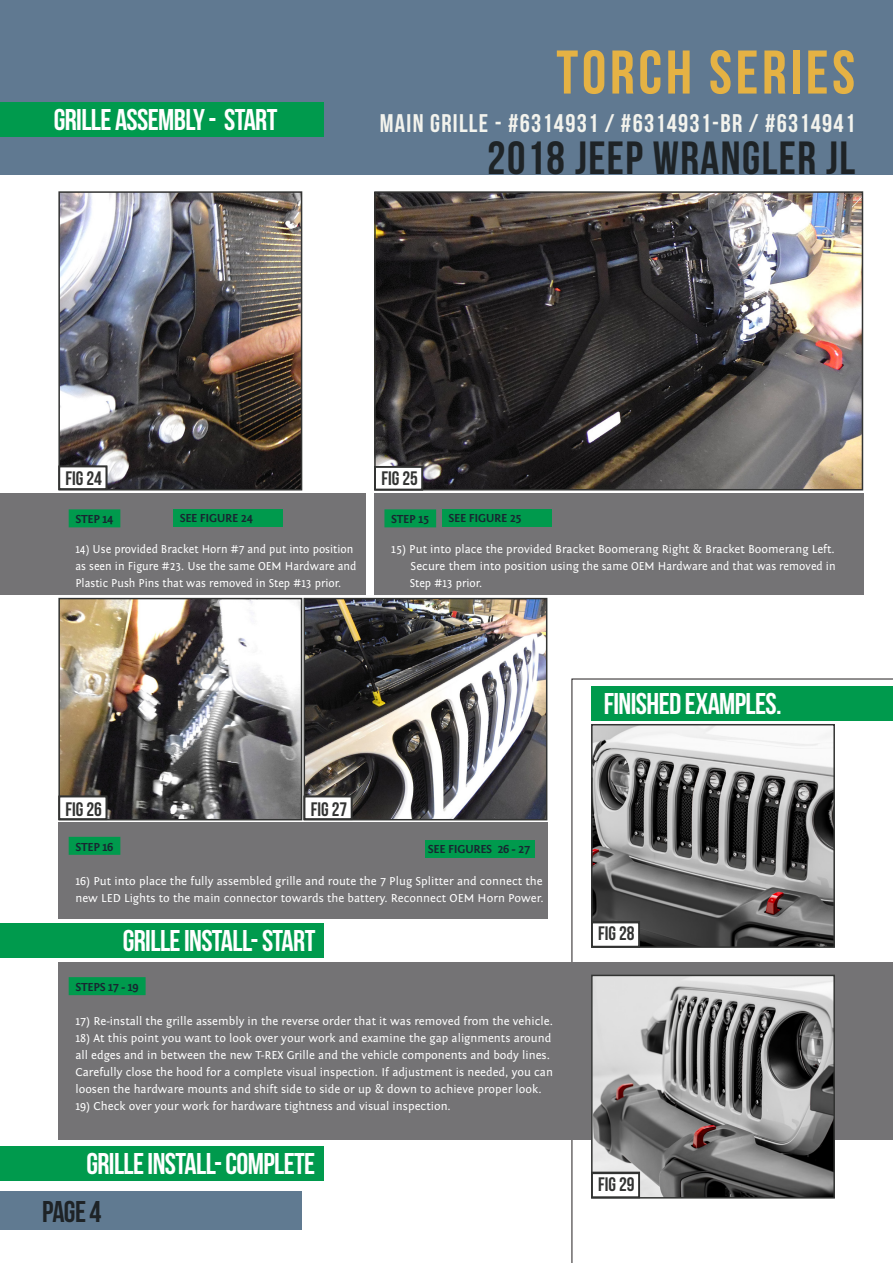
<style>
.page{position:relative;width:893px;height:1263px;background:#fff}
.page>*{position:absolute;margin:0;border:0;box-sizing:border-box;transform-origin:0 0}
.Car_name{font:61.5px "Bebas Neue";letter-spacing:.06em;color:#e5b244}
.Car_name-2{font:46.5px "Bebas Neue";letter-spacing:.03em;color:#1e2326}
.Tech_data_title{font:30px "Bebas Neue";letter-spacing:-.02em;color:#fff}
.Tech_data_title-2{font:30px "Bebas Neue";color:#1e2326}
.Car_name-3{font:25.5px "Bebas Neue";letter-spacing:.05em;color:#f3f3ed}
.Normal_text{font:19.5px "Bebas Neue";color:#323332}
.Normal_text-2{font:12px/17px "Fontin Sans";color:#fff}
.Normal_text-3{font:12px/17px "Fontin Sans";color:#fff;scale:.95 1}
.Tech_data_title-3{font:700 12px "Fontin Sans";letter-spacing:-.02em;color:#182631}
.Subtitle_normal{font:700 12px "Fontin Sans";letter-spacing:-.02em;color:#182631}
</style>
<div class="page">
<div style="left:0;top:1191px;width:301px;height:39px;background:#607a91"></div>
<svg style="left:571px;top:678px;width:322px;height:585px"></svg>
<div style="left:58px;top:962px;width:835px;height:177px;background:#747375"></div>
<img style="left:377px;top:194px;width:483px;height:293px">
<div style="left:374px;top:191px;width:489px;height:299px;border:2px solid #323332"></div>
<div style="left:374px;top:466px;width:49px;height:24px;background:#fff"></div>
<div style="left:374px;top:466px;width:49px;height:24px;border:2px solid #323332"></div>
<img style="left:61px;top:194px;width:238px;height:293px">
<div style="left:58px;top:191px;width:244px;height:299px;border:2px solid #323332"></div>
<div style="left:59px;top:466px;width:48px;height:24px;background:#fff"></div>
<div style="left:58px;top:465px;width:49px;height:25px;border:2px solid #323332"></div>
<img style="left:61px;top:601px;width:238px;height:216px">
<div style="left:58px;top:598px;width:244px;height:222px;border:2px solid #323332"></div>
<div style="left:59px;top:796px;width:48px;height:24px;background:#fff"></div>
<div style="left:58px;top:795px;width:49px;height:25px;border:2px solid #323332"></div>
<img style="left:307px;top:601px;width:237px;height:216px">
<div style="left:304px;top:598px;width:243px;height:222px;border:2px solid #323332"></div>
<div style="left:304px;top:796px;width:48px;height:24px;background:#fff"></div>
<div style="left:304px;top:795px;width:48px;height:25px;border:2px solid #323332"></div>
<img style="left:594px;top:727px;width:238px;height:218px">
<div style="left:591px;top:724px;width:244px;height:224px;border:2px solid #323332"></div>
<div style="left:591px;top:922px;width:49px;height:25px;background:#fff"></div>
<div style="left:591px;top:921px;width:49px;height:26px;border:2px solid #323332"></div>
<img style="left:594px;top:978px;width:238px;height:217px">
<div style="left:591px;top:975px;width:244px;height:223px;border:2px solid #323332"></div>
<div style="left:591px;top:1172px;width:49px;height:26px;background:#fff"></div>
<div style="left:591px;top:1171px;width:49px;height:27px;border:2px solid #323332"></div>
<div style="left:374px;top:493px;width:489px;height:102px;background:#747375"></div>
<div style="left:0;top:493px;width:366px;height:102px;background:#747375"></div>
<div style="left:58px;top:822px;width:489px;height:97px;background:#747375"></div>
<div style="left:384px;top:509px;width:52px;height:18px;background:#009a4d"></div>
<div style="left:69px;top:509px;width:51px;height:18px;background:#009a4d"></div>
<div style="left:69px;top:837px;width:51px;height:18px;background:#009a4d"></div>
<div style="left:442px;top:509px;width:109px;height:18px;background:#009a4d"></div>
<div style="left:173px;top:508px;width:109px;height:18px;background:#009a4d"></div>
<div style="left:425px;top:840px;width:110px;height:18px;background:#009a4d"></div>
<div style="left:69px;top:977px;width:77px;height:18px;background:#009a4d"></div>
<div style="left:0;top:0;width:893px;height:174px;background:#607991"></div>
<div style="left:0;top:102px;width:323px;height:34px;background:#009a4d"></div>
<div style="left:591px;top:686px;width:302px;height:34px;background:#009a4d"></div>
<div style="left:1px;top:923px;width:323px;height:34px;background:#009a4d"></div>
<div style="left:1px;top:1146px;width:323px;height:34px;background:#009a4d"></div>
<p class="Tech_data_title" style="left:54px;top:103px;width:225px">GRILLE ASSEMBLY - START</p>
<p class="Car_name" style="left:556px;top:39px;width:300px">TORCH SERIES</p>
<p class="Car_name-3" style="left:380px;top:109px;width:477px">MAIN GRILLE - #6314931 / #6314931-BR / #6314941</p>
<p class="Car_name-2" style="left:487px;top:133px;width:369px">2018 JEEP WRANGLER JL</p>
<p class="Normal_text" style="left:66px;top:467px;width:38px">FIG 24</p>
<p class="Normal_text" style="left:381px;top:467px;width:38px">FIG 25</p>
<p class="Tech_data_title-3" style="left:180px;top:511px;width:75px">SEE FIGURE 24</p>
<p class="Tech_data_title-3" style="left:449px;top:512px;width:75px">SEE FIGURE 25</p>
<p class="Subtitle_normal" style="left:75px;top:512px;width:39px">STEP 14</p>
<p class="Normal_text-3" style="left:75px;top:541px;width:297px">14) Use provided Bracket Horn #7 and put into position as seen in Figure #23. Use the same OEM Hardware and<br>Plastic Push Pins that was removed in Step #13 prior.</p>
<p class="Subtitle_normal" style="left:391px;top:512px;width:39px">STEP 15</p>
<p class="Normal_text-2" style="left:410px;top:541px;width:427px;text-align:justify;text-indent:-18px">15) Put into place the provided Bracket Boomerang Right &amp; Bracket Boomerang Left.<br>Secure them into position using the same OEM Hardware and that was removed in Step #13 prior.</p>
<p class="Normal_text" style="left:66px;top:799px;width:38px">FIG 26</p>
<p class="Normal_text" style="left:311px;top:799px;width:38px">FIG 27</p>
<p class="Subtitle_normal" style="left:75px;top:840px;width:39px">STEP 16</p>
<p class="Normal_text-2" style="left:75px;top:872px;width:470px">16) Put into place the fully assembled grille and route the 7 Plug Splitter and connect the new LED Lights to the main connector towards the battery. Reconnect OEM Horn Power.</p>
<p class="Tech_data_title-3" style="left:428px;top:843px;width:104px">SEE FIGURES 26 - 27</p>
<p class="Tech_data_title" style="left:123px;top:924px;width:194px">GRILLE INSTALL- START</p>
<p class="Subtitle_normal" style="left:75px;top:980px;width:65px">STEPS 17 - 19</p>
<p class="Normal_text-2" style="left:75px;top:1012px;width:479px">17) Re-install the grille assembly in the reverse order that it was removed from the vehicle.</p>
<p class="Normal_text-2" style="left:75px;top:1030px;width:479px">18) At this point you want to look over your work and examine the gap alignments around all edges and in between the new T-REX Grille and the vehicle components and body lines.<br>Carefully close the hood for a complete visual inspection. If adjustment is needed, you can loosen the hardware mounts and shift side to side or up &amp; down to achieve proper look.</p>
<p class="Normal_text-2" style="left:75px;top:1098px;width:377px">19) Check over your work for hardware tightness and visual inspection.</p>
<p class="Tech_data_title" style="left:86px;top:1147px;width:230px">GRILLE INSTALL- COMPLETE</p>
<p class="Tech_data_title-2" style="left:42px;top:1195px;width:61px">PAGE 4</p>
<p class="Tech_data_title" style="left:604px;top:687px;width:179px">FINISHED EXAMPLES.</p>
<p class="Normal_text" style="left:598px;top:922px;width:38px">FIG 28</p>
<p class="Normal_text" style="left:598px;top:1173px;width:38px">FIG 29</p>
</div>
